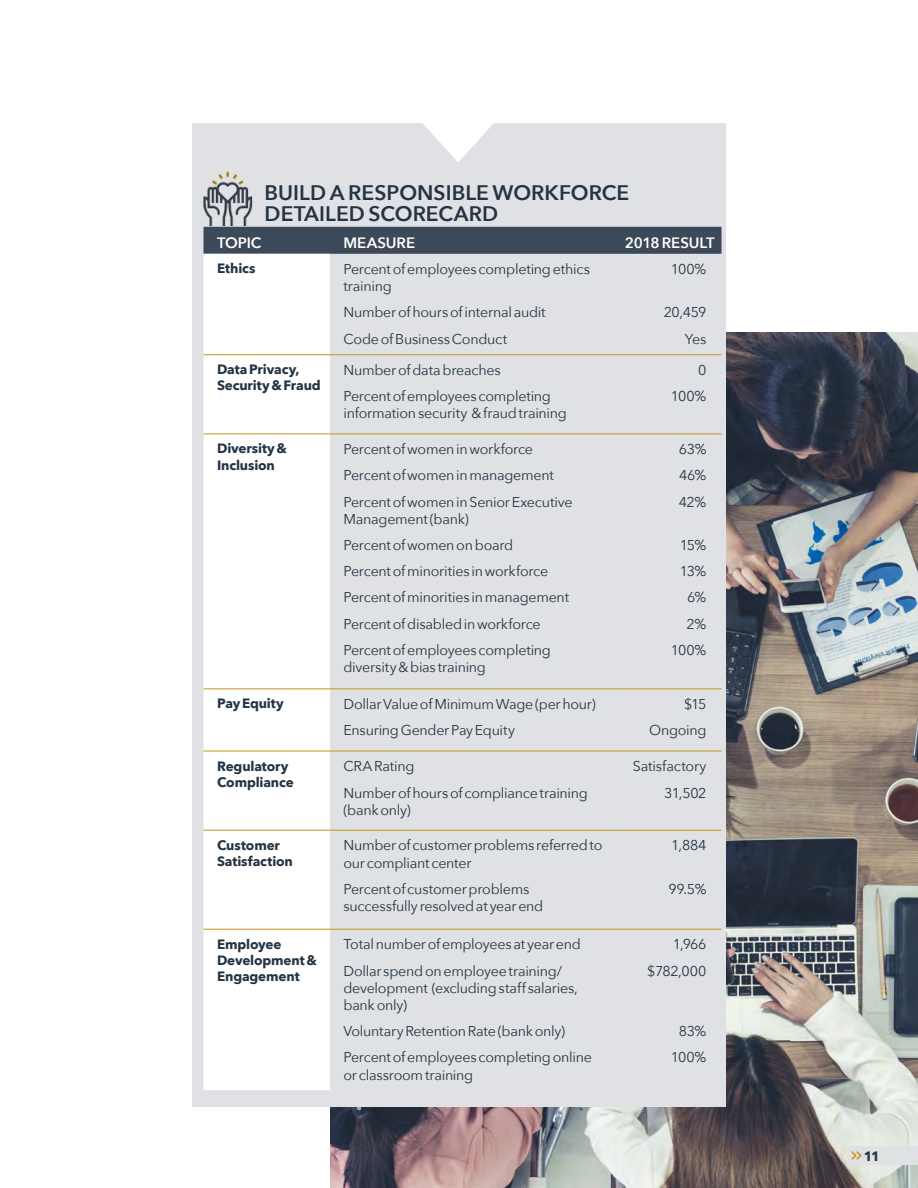
<style>
.page{position:relative;width:918px;height:1188px;background:#fff}
.page>*{position:absolute;margin:0;border:0;box-sizing:border-box;transform-origin:0 0}
.BRK_CSR_Head{font:600 21px/21px "Avenir Next";color:#243444}
.BRK_CSR_Bullets{font:600 18px "Avenir Next Condensed";color:#c3951a;scale:.5 1}
.BRK_CSR_Chart_Head{font:600 15px "Avenir Next";letter-spacing:-.005em;color:#fff}
.BRK_CSR_Chart_Body{font:14.25px/17.1px "Avenir Next";letter-spacing:-.02em;color:#243444}
.BRK_CSR_Chart_Body_b{font:700 13.5px/16.2px "Avenir Next";letter-spacing:-.01em;color:#243444}
.s1{font-family:"Avenir Next";font-weight:700;font-size:13.5px;color:#243444}
</style>
<div class="page">
<img style="left:330px;top:332px;width:588px;height:856px">
<div style="left:848px;top:1146px;width:70px;height:19px;background:#e0e1e4"></div>
<div style="left:192px;top:123px;width:534px;height:984px;background:#e0e1e4"></div>
<div style="left:204px;top:227px;width:518px;height:27px;background:#3b4958"></div>
<svg style="left:204px;top:254px;width:126px;height:836px"></svg>
<hr style="left:204px;top:354px;width:126px;height:1px;background:#c3951a">
<hr style="left:330px;top:354px;width:280px;height:1px;background:#c3951a">
<hr style="left:610px;top:354px;width:112px;height:1px;background:#c3951a">
<hr style="left:204px;top:434px;width:126px;height:1px;background:#c3951a">
<hr style="left:330px;top:434px;width:280px;height:1px;background:#c3951a">
<hr style="left:610px;top:434px;width:112px;height:1px;background:#c3951a">
<hr style="left:204px;top:689px;width:126px;height:1px;background:#c3951a">
<hr style="left:330px;top:689px;width:280px;height:1px;background:#c3951a">
<hr style="left:610px;top:689px;width:112px;height:1px;background:#c3951a">
<hr style="left:204px;top:751px;width:126px;height:1px;background:#c3951a">
<hr style="left:330px;top:751px;width:280px;height:1px;background:#c3951a">
<hr style="left:610px;top:751px;width:112px;height:1px;background:#c3951a">
<hr style="left:204px;top:830px;width:126px;height:1px;background:#c3951a">
<hr style="left:330px;top:830px;width:280px;height:1px;background:#c3951a">
<hr style="left:610px;top:830px;width:112px;height:1px;background:#c3951a">
<hr style="left:204px;top:929px;width:126px;height:1px;background:#c3951a">
<hr style="left:330px;top:929px;width:280px;height:1px;background:#c3951a">
<hr style="left:610px;top:929px;width:112px;height:1px;background:#c3951a">
<img style="left:203px;top:169px;width:56px;height:57px">
<p class="BRK_CSR_Head" style="left:265px;top:181px;width:366px">BUILD A RESPONSIBLE WORKFORCE<br>DETAILED SCORECARD</p>
<p class="BRK_CSR_Chart_Head" style="left:217px;top:230px;width:46px">TOPIC</p>
<p class="BRK_CSR_Chart_Head" style="left:344px;top:230px;width:73px">MEASURE</p>
<p class="BRK_CSR_Chart_Head" style="left:625px;top:230px;width:91px">2018 RESULT</p>
<p class="BRK_CSR_Chart_Body_b" style="left:217px;top:260px;width:40px">Ethics</p>
<p class="BRK_CSR_Chart_Body" style="left:344px;top:260px;width:248px">Percent of employees completing ethics training</p>
<p class="BRK_CSR_Chart_Body" style="left:671px;top:260px;width:37px">100%</p>
<p class="BRK_CSR_Chart_Body" style="left:344px;top:303px;width:204px">Number of hours of internal audit</p>
<p class="BRK_CSR_Chart_Body" style="left:664px;top:303px;width:44px">20,459</p>
<p class="BRK_CSR_Chart_Body" style="left:344px;top:330px;width:165px">Code of Business Conduct</p>
<p class="BRK_CSR_Chart_Body" style="left:685px;top:330px;width:23px">Yes</p>
<p class="BRK_CSR_Chart_Body_b" style="left:217px;top:361px;width:105px">Data Privacy,<br>Security &amp; Fraud</p>
<p class="BRK_CSR_Chart_Body" style="left:344px;top:361px;width:159px">Number of data breaches</p>
<p class="BRK_CSR_Chart_Body" style="left:698px;top:361px;width:10px">0</p>
<p class="BRK_CSR_Chart_Body" style="left:344px;top:387px;width:225px">Percent of employees completing information security &amp; fraud training</p>
<p class="BRK_CSR_Chart_Body" style="left:671px;top:387px;width:37px">100%</p>
<p class="BRK_CSR_Chart_Body_b" style="left:217px;top:440px;width:72px">Diversity &amp;<br>Inclusion</p>
<p class="BRK_CSR_Chart_Body" style="left:344px;top:440px;width:191px">Percent of women in workforce</p>
<p class="BRK_CSR_Chart_Body" style="left:679px;top:440px;width:29px">63%</p>
<p class="BRK_CSR_Chart_Body" style="left:344px;top:466px;width:212px">Percent of women in management</p>
<p class="BRK_CSR_Chart_Body" style="left:679px;top:466px;width:29px">46%</p>
<p class="BRK_CSR_Chart_Body" style="left:344px;top:493px;width:231px">Percent of women in Senior Executive<br>Management (bank)</p>
<p class="BRK_CSR_Chart_Body" style="left:679px;top:493px;width:29px">42%</p>
<p class="BRK_CSR_Chart_Body" style="left:344px;top:536px;width:171px">Percent of women on board</p>
<p class="BRK_CSR_Chart_Body" style="left:680px;top:536px;width:28px">15%</p>
<p class="BRK_CSR_Chart_Body" style="left:344px;top:562px;width:206px">Percent of minorities in workforce</p>
<p class="BRK_CSR_Chart_Body" style="left:680px;top:562px;width:28px">13%</p>
<p class="BRK_CSR_Chart_Body" style="left:344px;top:588px;width:227px">Percent of minorities in management</p>
<p class="BRK_CSR_Chart_Body" style="left:687px;top:588px;width:21px">6%</p>
<p class="BRK_CSR_Chart_Body" style="left:344px;top:615px;width:199px">Percent of disabled in workforce</p>
<p class="BRK_CSR_Chart_Body" style="left:687px;top:615px;width:21px">2%</p>
<p class="BRK_CSR_Chart_Body" style="left:344px;top:641px;width:209px">Percent of employees completing diversity &amp; bias training</p>
<p class="BRK_CSR_Chart_Body" style="left:671px;top:641px;width:37px">100%</p>
<p class="BRK_CSR_Chart_Body_b" style="left:217px;top:695px;width:68px">Pay Equity</p>
<p class="BRK_CSR_Chart_Body" style="left:344px;top:695px;width:254px">Dollar Value of Minimum Wage (per hour)</p>
<p class="BRK_CSR_Chart_Body" style="left:684px;top:695px;width:24px">$15</p>
<p class="BRK_CSR_Chart_Body" style="left:344px;top:721px;width:173px">Ensuring Gender Pay Equity</p>
<p class="BRK_CSR_Chart_Body" style="left:649px;top:721px;width:59px">Ongoing</p>
<p class="BRK_CSR_Chart_Body_b" style="left:217px;top:757px;width:78px">Regulatory<br>Compliance</p>
<p class="BRK_CSR_Chart_Body" style="left:344px;top:757px;width:72px">CRA Rating</p>
<p class="BRK_CSR_Chart_Body" style="left:633px;top:757px;width:75px">Satisfactory</p>
<p class="BRK_CSR_Chart_Body" style="left:344px;top:783px;width:246px">Number of hours of compliance training (bank only)</p>
<p class="BRK_CSR_Chart_Body" style="left:664px;top:783px;width:44px">31,502</p>
<p class="BRK_CSR_Chart_Body_b" style="left:217px;top:837px;width:77px">Customer<br>Satisfaction</p>
<p class="BRK_CSR_Chart_Body" style="left:344px;top:836px;width:261px">Number of customer problems referred to our compliant center</p>
<p class="BRK_CSR_Chart_Body" style="left:671px;top:836px;width:37px">1,884</p>
<p class="BRK_CSR_Chart_Body" style="left:344px;top:880px;width:201px">Percent of customer problems successfully resolved at year end</p>
<p class="BRK_CSR_Chart_Body" style="left:668px;top:880px;width:40px">99.5%</p>
<p class="BRK_CSR_Chart_Body_b" style="left:217px;top:936px;width:101px">Employee<br>Development &amp;<br>Engagement</p>
<p class="BRK_CSR_Chart_Body" style="left:344px;top:935px;width:239px">Total number of employees at year end</p>
<p class="BRK_CSR_Chart_Body" style="left:673px;top:935px;width:35px">1,966</p>
<p class="BRK_CSR_Chart_Body" style="left:344px;top:962px;width:236px">Dollar spend on employee training/ development (excluding staff salaries, bank only)</p>
<p class="BRK_CSR_Chart_Body" style="left:647px;top:962px;width:61px">$782,000</p>
<p class="BRK_CSR_Chart_Body" style="left:344px;top:1022px;width:223px">Voluntary Retention Rate (bank only)</p>
<p class="BRK_CSR_Chart_Body" style="left:679px;top:1022px;width:29px">83%</p>
<p class="BRK_CSR_Chart_Body" style="left:344px;top:1048px;width:250px">Percent of employees completing online or classroom training</p>
<p class="BRK_CSR_Chart_Body" style="left:671px;top:1048px;width:37px">100%</p>
<p class="BRK_CSR_Bullets" style="left:851px;top:1139px;width:59px">&gt;&gt; <span class="s1">11</span></p>
</div>
